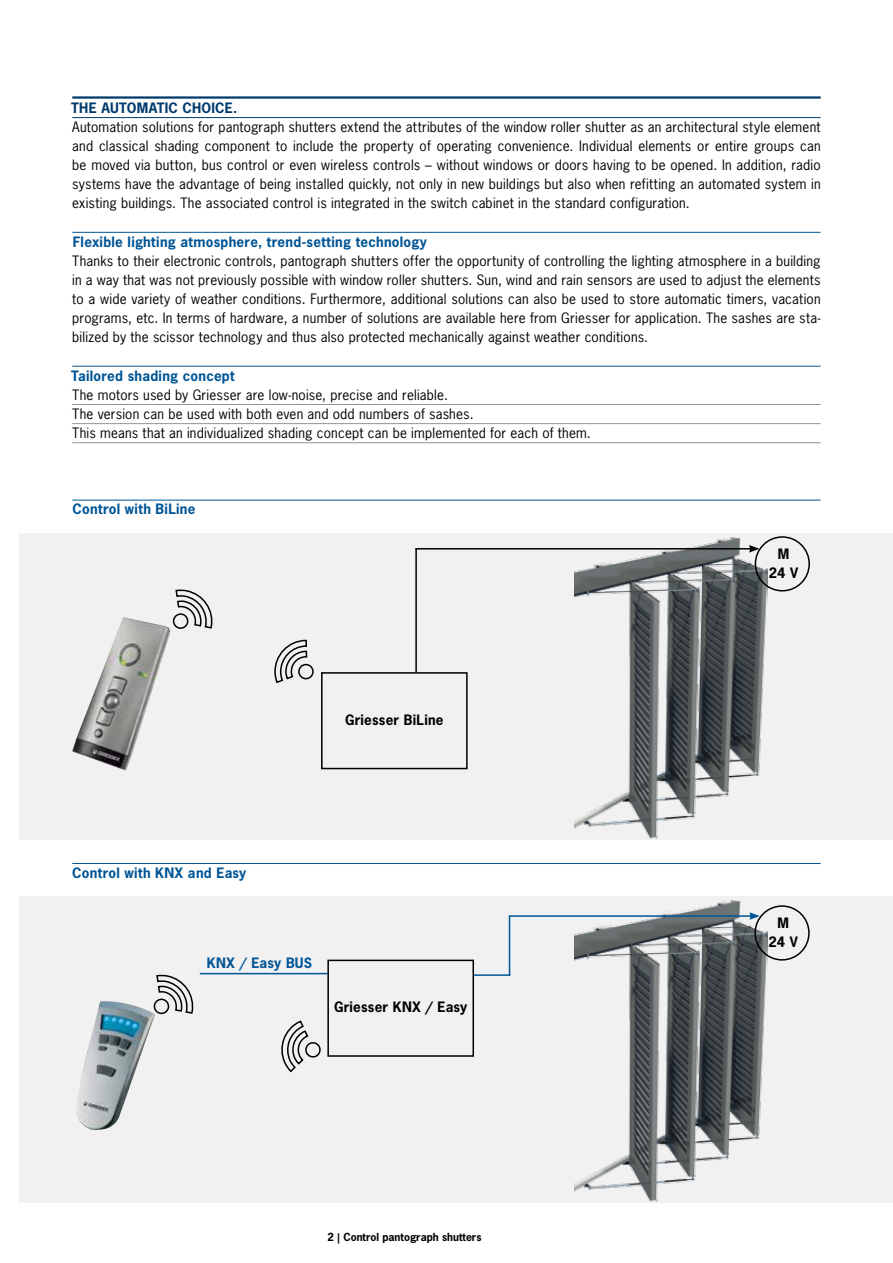
<style>
.page{position:relative;width:893px;height:1263px;background:#fff}
.page>*{position:absolute;margin:0;border:0;box-sizing:border-box;transform-origin:0 0}
.t1{font:13.5px/19.2px "News Gothic";letter-spacing:.015em;color:#000;text-align:justify}
.t2{font:700 13.5px "News Gothic";letter-spacing:.02em;color:#005596}
.t3{font:700 13.5px/19.2px "News Gothic";letter-spacing:.015em;color:#000;text-align:center}
.t4{font:700 13.5px "News Gothic";letter-spacing:.02em;color:#003a6d}
.t5{font:700 10.5px "News Gothic";color:#000}
</style>
<div class="page">
<div style="left:19px;top:897px;width:874px;height:306px;background:#f1f1f2"></div>
<div style="left:19px;top:533px;width:874px;height:306px;background:#f1f1f2"></div>
<img style="left:72px;top:617px;width:95px;height:154px">
<svg style="left:159px;top:589px;width:54px;height:54px"></svg>
<img style="left:574px;top:537px;width:194px;height:303px">
<svg style="left:274px;top:639px;width:40px;height:45px"></svg>
<img style="left:76px;top:1001px;width:74px;height:129px">
<hr style="left:415px;top:548px;width:2px;height:125px;background:#000">
<hr style="left:200px;top:973px;width:127px;height:1px;background:#005596">
<hr style="left:474px;top:974px;width:36px;height:2px;background:#005596">
<hr style="left:509px;top:916px;width:1px;height:60px;background:#005596">
<img style="left:574px;top:900px;width:194px;height:302px">
<div style="left:755px;top:536px;width:55px;height:55px;border:2px solid #000;border-radius:50%"></div>
<hr style="left:415px;top:548px;width:336px;height:1px;background:#000">
<svg style="left:749px;top:545px;width:10px;height:8px"></svg>
<div style="left:754px;top:905px;width:56px;height:55px;border:2px solid #000;border-radius:50%"></div>
<hr style="left:509px;top:915px;width:243px;height:2px;background:#005596">
<svg style="left:749px;top:912px;width:11px;height:8px"></svg>
<svg style="left:140px;top:972px;width:62px;height:57px"></svg>
<svg style="left:281px;top:1020px;width:40px;height:53px"></svg>
<div style="left:321px;top:672px;width:147px;height:97px;border:2px solid #000"></div>
<div style="left:327px;top:960px;width:147px;height:97px;border:2px solid #000"></div>
<hr style="left:72px;top:96px;width:749px;height:3px;background:#003a6d">
<hr style="left:72px;top:117px;width:749px;height:1px;background:#003a6d">
<hr style="left:72px;top:232px;width:749px;height:1px;background:#005596">
<hr style="left:72px;top:366px;width:749px;height:1px;background:#005596">
<hr style="left:72px;top:404px;width:749px;height:1px;background:#939598">
<hr style="left:72px;top:423px;width:749px;height:1px;background:#939598">
<hr style="left:72px;top:442px;width:749px;height:1px;background:#939598">
<hr style="left:72px;top:500px;width:749px;height:1px;background:#005596">
<hr style="left:72px;top:863px;width:749px;height:1px;background:#005596">
<p class="t4" style="left:71px;top:99px;width:168px">THE AUTOMATIC CHOICE.</p>
<p class="t1" style="left:72px;top:117px;width:750px">Automation solutions for pantograph shutters extend the attributes of the window roller shutter as an architectural style element and classical shading component to include the property of operating convenience. Individual elements or entire groups can be moved via button, bus control or even wireless controls – without windows or doors having to be opened. In addition, radio systems have the advantage of being installed quickly, not only in new buildings but also when refitting an automated system in existing buildings. The associated control is integrated in the switch cabinet in the standard configuration.</p>
<p class="t2" style="left:73px;top:233px;width:356px">Flexible lighting atmosphere, trend-setting technology</p>
<p class="t1" style="left:72px;top:251px;width:750px">Thanks to their electronic controls, pantograph shutters offer the opportunity of controlling the lighting atmosphere in a building in a way that was not previously possible with window roller shutters. Sun, wind and rain sensors are used to adjust the elements to a wide variety of weather conditions. Furthermore, additional solutions can also be used to store automatic timers, vacation programs, etc. In terms of hardware, a number of solutions are available here from Griesser for application. The sashes are sta&shy;bilized by the scissor technology and thus also protected mechanically against weather conditions.</p>
<p class="t2" style="left:71px;top:366px;width:165px">Tailored shading concept</p>
<p class="t1" style="left:72px;top:385px;width:520px;text-align:left">The motors used by Griesser are low-noise, precise and reliable.<br>The version can be used with both even and odd numbers of sashes.<br>This means that an individualized shading concept can be implemented for each of them.</p>
<p class="t2" style="left:73px;top:500px;width:124px">Control with BiLine</p>
<p class="t3" style="left:345px;top:710px;width:100px">Griesser BiLine</p>
<p class="t2" style="left:72px;top:864px;width:176px">Control with KNX and Easy</p>
<p class="t2" style="left:207px;top:954px;width:107px">KNX / Easy BUS</p>
<p class="t3" style="left:334px;top:997px;width:135px">Griesser KNX / Easy</p>
<p class="t5" style="left:327px;top:1230px;width:156px">2 | Control pantograph shutters</p>
<p class="t3" style="left:769px;top:544px;width:31px">M<br>24 V</p>
<p class="t3" style="left:768px;top:913px;width:31px">M<br>24 V</p>
</div>
